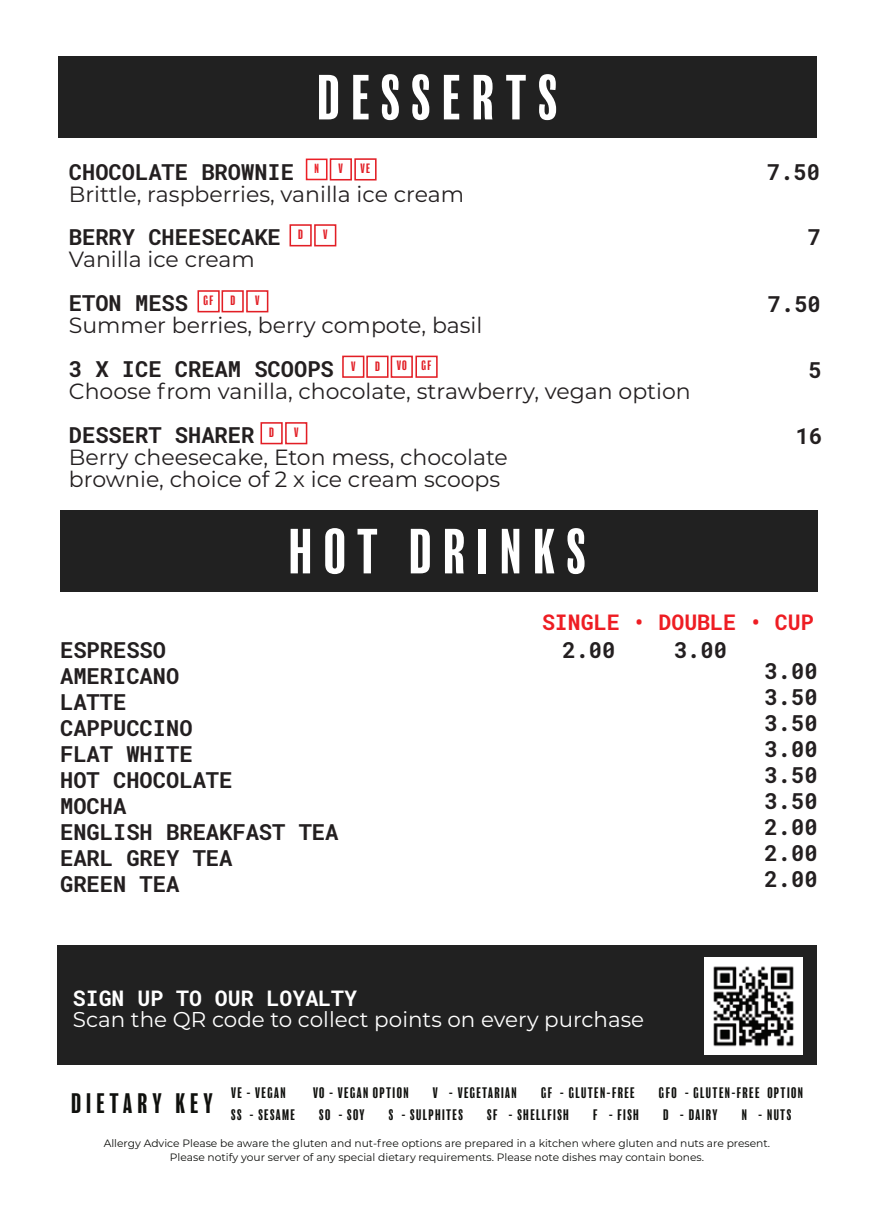
<style>
.page{position:relative;width:874px;height:1225px;background:#fff}
.page>*{position:absolute;margin:0;border:0;box-sizing:border-box;transform-origin:0 0}
.t1{font:condensed 58.6px "Balboa";letter-spacing:.2em;color:#fff}
.t2{font:condensed 26px "Balboa";letter-spacing:.2em;color:#0f100d}
.t3{font:700 22px/26px "Roboto Mono";color:#231f20;text-align:justify}
.t4{font:22px/22px "Montserrat";color:#231f20}
.t5{font:21.4px "Montserrat";color:#fff}
.t6{font:700 21.4px "Roboto Mono";color:#fff}
.t7{font:700 21.4px "Roboto Mono";color:#ee1d23}
.t8{font:condensed 14px "Balboa";letter-spacing:.1em;color:#0f100d}
.t9{font:condensed 12.4px "Balboa";letter-spacing:.1em;color:#e21e25}
.t10{font:condensed 12.2px "Balboa";color:#ec1f26}
.t11{font:10.6px/14px "Montserrat";color:#0f100d;text-align:center}
</style>
<div class="page">
<div style="left:58px;top:56px;width:758px;height:82px;background:#212121"></div>
<div style="left:60px;top:510px;width:756px;height:82px;background:#212121"></div>
<div style="left:57px;top:945px;width:759px;height:119px;background:#212121"></div>
<img style="left:704px;top:957px;width:97px;height:97px">
<div style="left:342px;top:355px;width:22px;height:23px;border:2px solid #e21e25"></div>
<div style="left:390px;top:355px;width:22px;height:23px;border:2px solid #e21e25"></div>
<div style="left:366px;top:355px;width:22px;height:23px;border:2px solid #e21e25"></div>
<div style="left:415px;top:355px;width:22px;height:23px;border:2px solid #e21e25"></div>
<div style="left:197px;top:290px;width:22px;height:22px;border:2px solid #e21e25"></div>
<div style="left:221px;top:290px;width:23px;height:22px;border:2px solid #e21e25"></div>
<div style="left:329px;top:158px;width:23px;height:22px;border:2px solid #e21e25"></div>
<div style="left:289px;top:224px;width:22px;height:22px;border:2px solid #e21e25"></div>
<div style="left:314px;top:224px;width:22px;height:22px;border:2px solid #e21e25"></div>
<div style="left:260px;top:422px;width:22px;height:22px;border:2px solid #e21e25"></div>
<div style="left:285px;top:422px;width:22px;height:22px;border:2px solid #e21e25"></div>
<div style="left:246px;top:290px;width:22px;height:22px;border:2px solid #e21e25"></div>
<div style="left:354px;top:158px;width:22px;height:22px;border:2px solid #e21e25"></div>
<div style="left:305px;top:159px;width:22px;height:21px;border:2px solid #ec1f26"></div>
<h1 class="t1" style="left:317px;top:67px;width:241px">DESSERTS</h1>
<p class="t10" style="left:314px;top:162px;width:6px">N</p>
<p class="t9" style="left:360px;top:162px;width:11px">VE</p>
<p class="t3" style="left:69px;top:158px;width:227px">CHOCOLATE BROWNIE</p>
<p class="t4" style="left:69px;top:182px;width:396px">Brittle, raspberries, vanilla ice cream</p>
<p class="t3" style="left:69px;top:224px;width:213px">BERRY CHEESECAKE</p>
<p class="t4" style="left:69px;top:248px;width:187px">Vanilla ice cream</p>
<p class="t3" style="left:69px;top:290px;width:121px">ETON MESS</p>
<p class="t4" style="left:69px;top:314px;width:415px">Summer berries, berry compote, basil</p>
<p class="t3" style="left:69px;top:356px;width:266px">3 X ICE CREAM SCOOPS</p>
<p class="t4" style="left:69px;top:380px;width:623px">Choose from vanilla, chocolate, strawberry, vegan option</p>
<p class="t3" style="left:69px;top:421px;width:187px">DESSERT SHARER</p>
<p class="t4" style="left:69px;top:446px;width:440px">Berry cheesecake, Eton mess, chocolate brownie, choice of 2 x ice cream scoops</p>
<p class="t9" style="left:338px;top:162px;width:6px">V</p>
<p class="t9" style="left:298px;top:228px;width:6px">D</p>
<p class="t9" style="left:323px;top:228px;width:6px">V</p>
<p class="t9" style="left:203px;top:294px;width:11px">GF</p>
<p class="t9" style="left:230px;top:294px;width:6px">D</p>
<p class="t9" style="left:255px;top:294px;width:6px">V</p>
<p class="t9" style="left:351px;top:359px;width:6px">V</p>
<p class="t9" style="left:375px;top:360px;width:6px">D</p>
<p class="t9" style="left:396px;top:359px;width:36px">VO GF</p>
<p class="t9" style="left:269px;top:426px;width:6px">D</p>
<p class="t9" style="left:294px;top:426px;width:6px">V</p>
<p class="t3" style="left:766px;top:158px;width:54px">7.50</p>
<p class="t3" style="left:807px;top:224px;width:15px">7</p>
<p class="t3" style="left:767px;top:290px;width:54px">7.50</p>
<p class="t3" style="left:808px;top:356px;width:15px">5</p>
<p class="t3" style="left:795px;top:422px;width:28px">16</p>
<h1 class="t1" style="left:288px;top:521px;width:298px">HOT DRINKS</h1>
<p class="t7" style="left:541px;top:607px;width:273px">SINGLE • DOUBLE • CUP</p>
<p class="t3" style="left:60px;top:636px;width:280px;text-align:left">ESPRESSO<br>AMERICANO<br>LATTE<br>CAPPUCCINO<br>FLAT WHITE<br>HOT CHOCOLATE<br>MOCHA<br>ENGLISH BREAKFAST TEA<br>EARL GREY TEA<br>GREEN TEA</p>
<p class="t3" style="left:562px;top:636px;width:54px">2.00</p>
<p class="t3" style="left:673px;top:636px;width:54px">3.00</p>
<p class="t6" style="left:73px;top:983px;width:285px">SIGN UP TO OUR LOYALTY</p>
<p class="t5" style="left:73px;top:1005px;width:572px">Scan the QR code to collect points on every purchase</p>
<p class="t3" style="left:764px;top:657px;width:54px">3.00<br>3.50<br>3.50<br>3.00<br>3.50<br>3.50<br>2.00<br>2.00<br>2.00</p>
<p class="t2" style="left:71px;top:1090px;width:143px">DIETARY KEY</p>
<p class="t8" style="left:231px;top:1085px;width:56px">VE - VEGAN</p>
<p class="t8" style="left:313px;top:1085px;width:97px">VO - VEGAN OPTION</p>
<p class="t8" style="left:432px;top:1085px;width:85px">V - VEGETARIAN</p>
<p class="t8" style="left:540px;top:1085px;width:95px">GF - GLUTEN-FREE</p>
<p class="t8" style="left:658px;top:1085px;width:145px">GFO - GLUTEN-FREE OPTION</p>
<p class="t8" style="left:231px;top:1107px;width:65px">SS - SESAME</p>
<p class="t8" style="left:319px;top:1107px;width:47px">SO - SOY</p>
<p class="t8" style="left:389px;top:1107px;width:75px">S - SULPHITES</p>
<p class="t8" style="left:487px;top:1107px;width:83px">SF - SHELLFISH</p>
<p class="t8" style="left:593px;top:1107px;width:47px">F - FISH</p>
<p class="t8" style="left:663px;top:1107px;width:56px">D - DAIRY</p>
<p class="t8" style="left:741px;top:1107px;width:51px">N - NUTS</p>
<p class="t11" style="left:104px;top:1136px;width:667px">Allergy Advice Please be aware the gluten and nut-free options are prepared in a kitchen where gluten and nuts are present.<br>Please notify your server of any special dietary requirements. Please note dishes may contain bones.</p>
</div>
